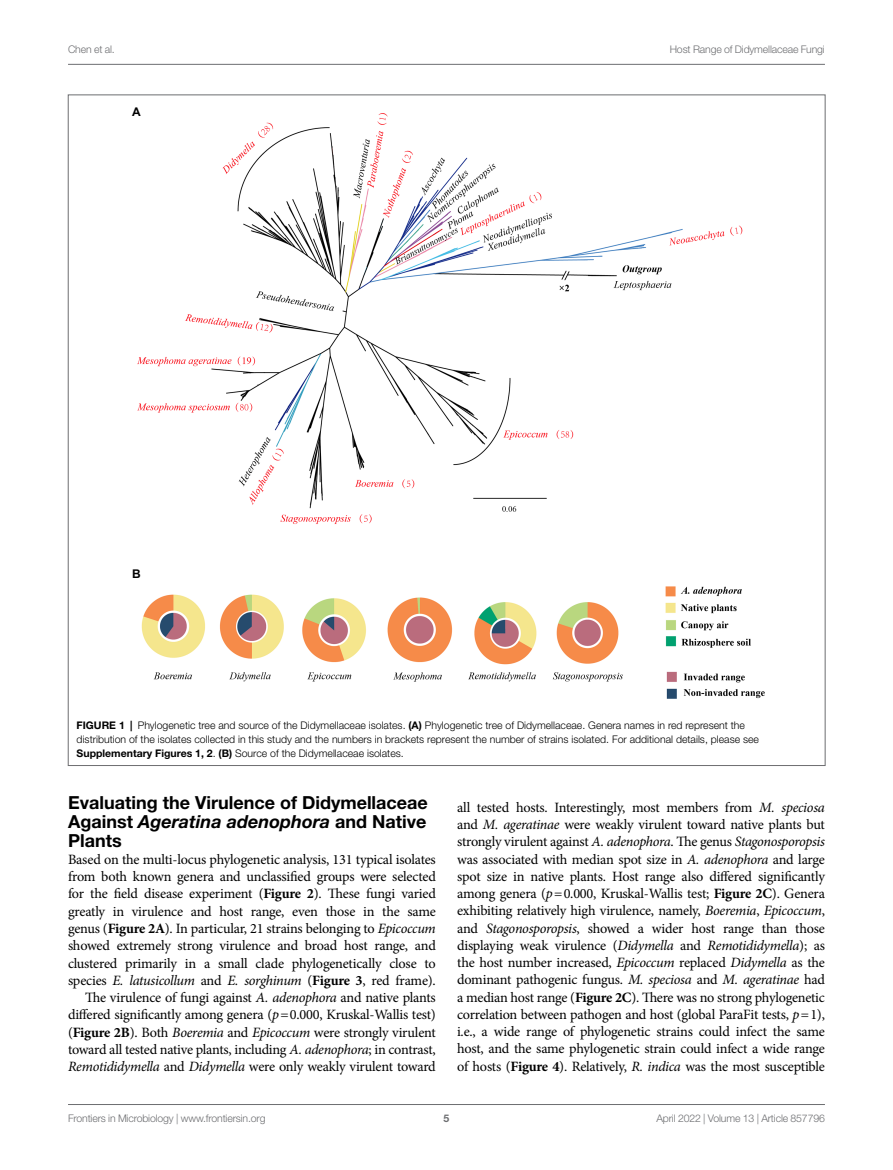
<style>
.page{position:relative;width:893px;height:1170px;background:#fff}
.page>*{position:absolute;margin:0;border:0;box-sizing:border-box;transform-origin:0 0}
.HEAD_2{font:700 18px/18.8px "Helvetica Neue LT Std";color:#000;text-align:justify}
.TEXT{font:14.25px/17.2px "Minion Pro";letter-spacing:-.02em;color:#000;text-align:justify}
.TEXT_FLUSH{font:14.25px/17.2px "Minion Pro";letter-spacing:-.015em;color:#000;text-align:justify}
.t1{font:700 12px "Arial";color:#000}
.FIG_LEG{font:300 10.5px/14.2px "Helvetica Neue LT Std";color:#000}
.t2{font:300 10.5px "Helvetica Neue LT Std";letter-spacing:-.015em;color:#6d6e71}
.t3{font:700 10.5px "Helvetica Neue LT Std";color:#6d6e71}
.s1{font-weight:700}
.s2{font-style:italic}
</style>
<div class="page">
<hr style="left:68px;top:64px;width:757px;height:1px;background:#6d6e71">
<hr style="left:68px;top:1104px;width:757px;height:1px;background:#6d6e71">
<img style="left:137px;top:113px;width:628px;height:586px">
<p class="t2" style="left:68px;top:42px;width:48px">Chen et al.</p>
<p class="t2" style="left:670px;top:42px;width:157px">Host Range of Didymellaceae Fungi</p>
<p class="t1" style="left:132px;top:104px;width:10px">A</p>
<p class="t1" style="left:132px;top:565px;width:10px">B</p>
<p class="FIG_LEG" style="left:77px;top:717px;width:684px"><span class="s1">FIGURE 1 |</span> Phylogenetic tree and source of the Didymellaceae isolates. <span class="s1">(A)</span> Phylogenetic tree of Didymellaceae. Genera names in red represent the distribution of the isolates collected in this study and the numbers in brackets represent the number of strains isolated. For additional details, please see<br><span class="s1">Supplementary Figures 1, 2</span>. <span class="s1">(B)</span> Source of the Didymellaceae isolates.</p>
<p class="HEAD_2" style="left:68px;top:792px;width:361px">Evaluating the Virulence of Didymellaceae Against <span class="s2">Ageratina adenophora</span> and Native Plants</p>
<p class="TEXT_FLUSH" style="left:68px;top:850px;width:369px">Based on the multi-locus phylogenetic analysis, 131 typical isolates from both known genera and unclassified groups were selected for the field disease experiment (<span class="s1">Figure 2</span>). These fungi varied greatly in virulence and host range, even those in the same genus (<span class="s1">Figure 2A</span>). In particular, 21 strains belonging to <span class="s2">Epicoccum </span>showed extremely strong virulence and broad host range, and clustered primarily in a small clade phylogenetically close to species <span class="s2">E. latusicollum</span> and <span class="s2">E. sorghinum</span> (<span class="s1">Figure 3</span>, red frame).</p>
<p class="TEXT" style="left:68px;top:988px;width:369px;text-indent:17px">The virulence of fungi against <span class="s2">A. adenophora</span> and native plants differed significantly among genera (<span class="s2">p</span>=0.000, Kruskal-Wallis test) (<span class="s1">Figure 2B</span>). Both <span class="s2">Boeremia</span> and <span class="s2">Epicoccum</span> were strongly virulent toward all tested native plants, including <span class="s2">A. adenophora</span>; in contrast, <span class="s2">Remotididymella</span> and <span class="s2">Didymella</span> were only weakly virulent toward</p>
<p class="TEXT" style="left:457px;top:798px;width:369px">all tested hosts. Interestingly, most members from <span class="s2">M. speciosa </span>and <span class="s2">M. ageratinae</span> were weakly virulent toward native plants but strongly virulent against <span class="s2">A. adenophora</span>. The genus <span class="s2">Stagonosporopsis </span>was associated with median spot size in <span class="s2">A. adenophora</span> and large spot size in native plants. Host range also differed significantly among genera (<span class="s2">p</span>=0.000, Kruskal-Wallis test; <span class="s1">Figure 2C</span>). Genera exhibiting relatively high virulence, namely, <span class="s2">Boeremia</span>, <span class="s2">Epicoccum</span>, and <span class="s2">Stagonosporopsis</span>, showed a wider host range than those displaying weak virulence (<span class="s2">Didymella</span> and <span class="s2">Remotididymella</span>); as the host number increased, <span class="s2">Epicoccum</span> replaced <span class="s2">Didymella</span> as the dominant pathogenic fungus. <span class="s2">M. speciosa</span> and <span class="s2">M. ageratinae</span> had a median host range (<span class="s1">Figure 2C</span>). There was no strong phylogenetic correlation between pathogen and host (global ParaFit tests, <span class="s2">p</span>=1), i.e., a wide range of phylogenetic strains could infect the same host, and the same phylogenetic strain could infect a wide range of hosts (<span class="s1">Figure 4</span>). Relatively, <span class="s2">R. indica</span> was the most susceptible</p>
<p class="t2" style="left:68px;top:1111px;width:199px">Frontiers in Microbiology | www.frontiersin.org</p>
<p class="t3" style="left:444px;top:1111px;width:7px">5</p>
<p class="t2" style="left:656px;top:1111px;width:170px">April 2022 | Volume 13 | Article 857796</p>
</div>
